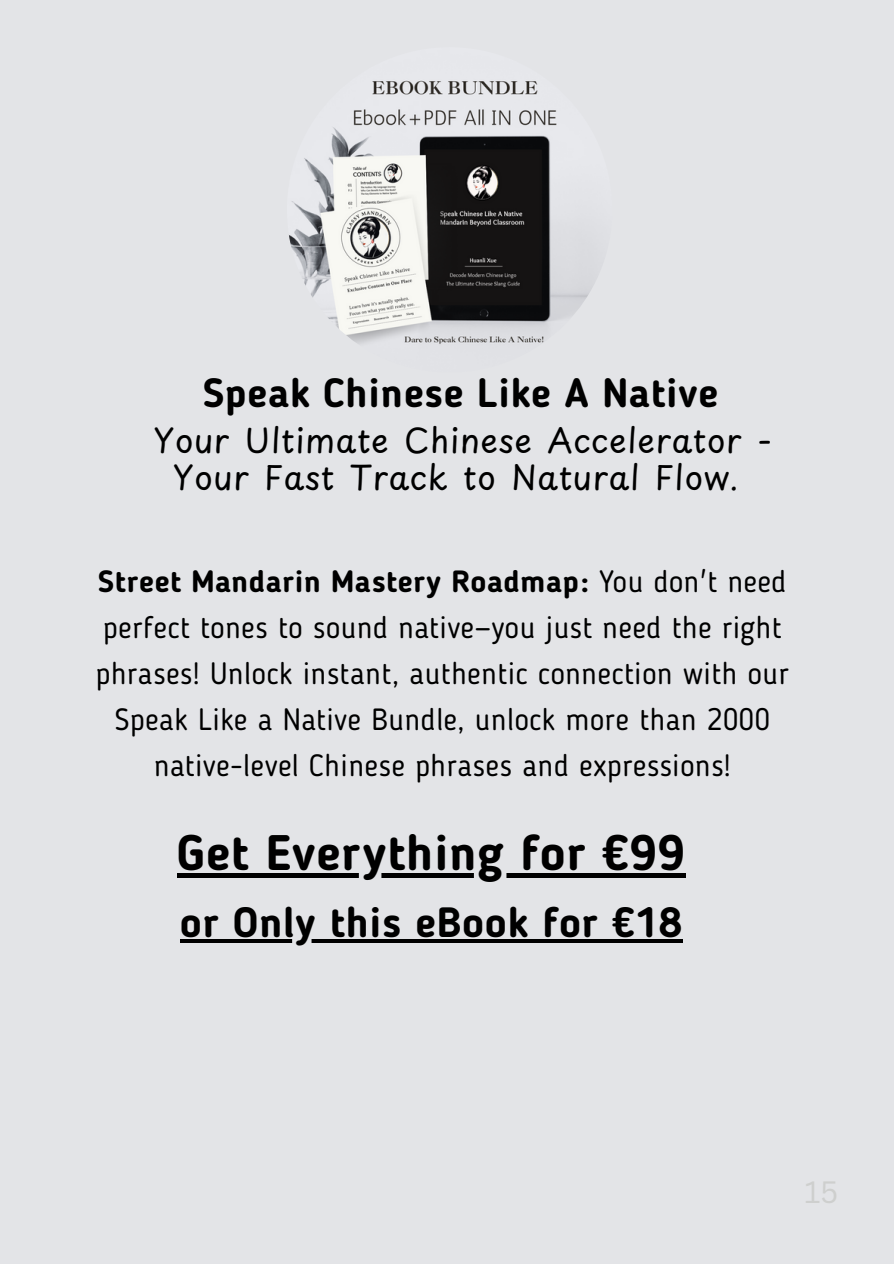
<style>
.page{position:relative;width:894px;height:1264px;background:#fff}
.page>*{position:absolute;margin:0;border:0;box-sizing:border-box;transform-origin:0 0}
.t1{font:700 49.5px "Blogger Sans";letter-spacing:.02em;color:#000}
.t2{font:700 42px "Blogger Sans";letter-spacing:.02em;color:#000}
.t3{font:700 40.5px "Blogger Sans";letter-spacing:.02em;color:#000}
.t4{font:33px/37.2px "Playpen Sans";letter-spacing:.02em;color:#000;text-align:center}
.t5{font:30.45px/46.2px "Blogger Sans";letter-spacing:.02em;color:#000;text-align:center}
.t6{font:30px "Canva Sans";color:#cecfce}
.s1{font-weight:700}
</style>
<div class="page">
<div style="left:0;top:0;width:893px;height:1263px;background:#e3e4e7"></div>
<img style="left:289px;top:80px;width:306px;height:264px">
<hr style="left:177px;top:873px;width:508px;height:4px;background:#000">
<hr style="left:180px;top:939px;width:502px;height:3px;background:#000">
<h3 class="t3" style="left:203px;top:376px;width:516px">Speak Chinese Like A Native</h3>
<p class="t4" style="left:153px;top:420px;width:621px">Your Ultimate Chinese Accelerator -<br>Your Fast Track to Natural Flow.</p>
<p class="t5" style="left:96px;top:560px;width:694px"><span class="s1">Street Mandarin Mastery Roadmap:</span> You don't need perfect tones to sound native—you just need the right phrases! Unlock instant, authentic connection with our Speak Like a Native Bundle, unlock more than 2000 native-level Chinese phrases and expressions!</p>
<h1 class="t1" style="left:177px;top:832px;width:508px">Get Everything for €99</h1>
<h2 class="t2" style="left:180px;top:904px;width:503px">or Only this eBook for €18</h2>
<p class="t6" style="left:804px;top:1170px;width:35px">15</p>
</div>
